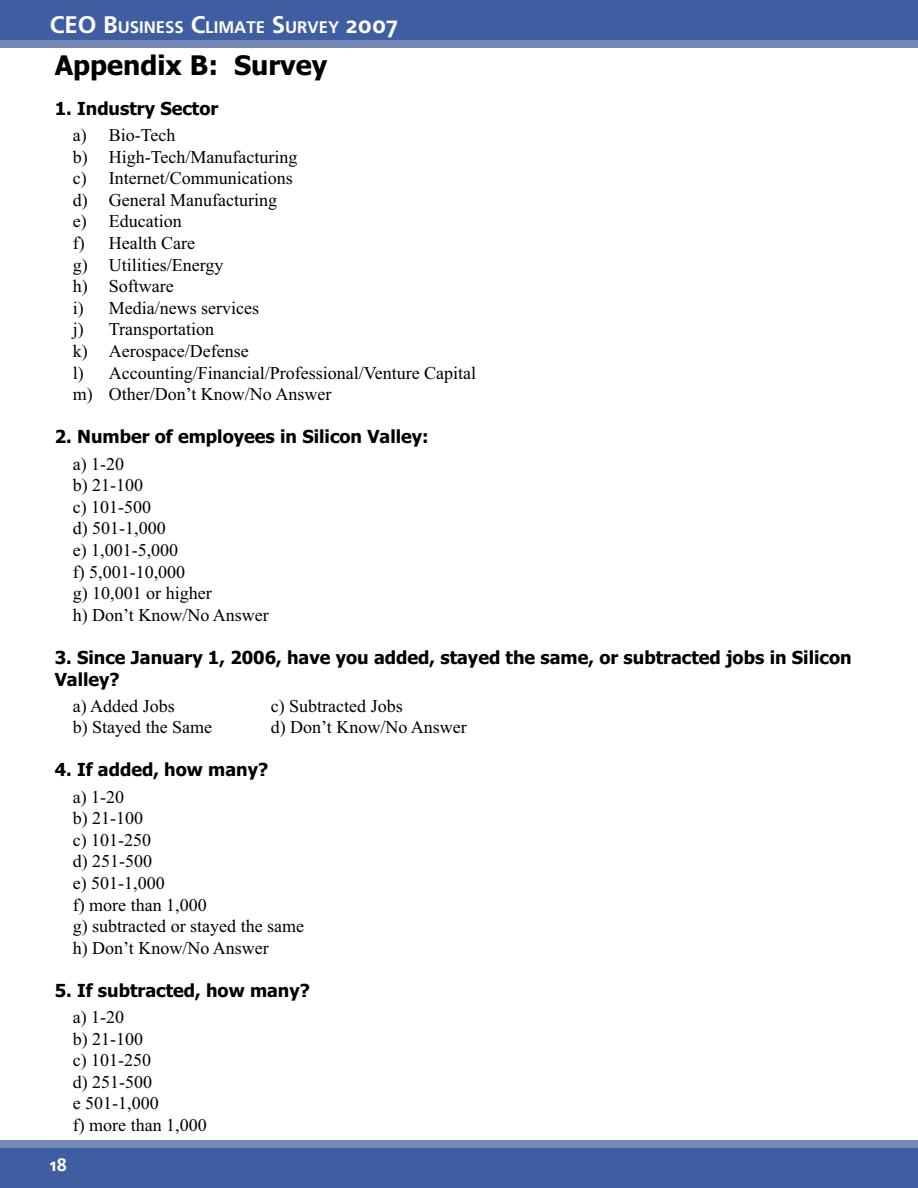
<style>
.page{position:relative;width:918px;height:1188px;background:#fff}
.page>*{position:absolute;margin:0;border:0;box-sizing:border-box;transform-origin:0 0}
.t1{font:700 27px "Tahoma";color:#000}
.t2{font:18px/21.6px "Times New Roman";color:#000}
.t3{font:700 18px/21.6px "Tahoma";color:#000}
.t4{font:700 18px "Frutiger Linotype";color:#fffeff}
.t5{font:700 16.8px "Frutiger Linotype";color:#fffeff}
.s1{font-size:24px}
</style>
<div class="page">
<div style="left:0;top:1148px;width:918px;height:40px;background:#3f5ea2"></div>
<div style="left:0;top:0;width:918px;height:40px;background:#3f5ea2"></div>
<div style="left:0;top:40px;width:918px;height:8px;background:#7688b6"></div>
<div style="left:0;top:1140px;width:918px;height:8px;background:#7688b6"></div>
<p class="t5" style="left:50px;top:18px;width:350px"><span class="s1">CEO B</span>USINESS <span class="s1">C</span>LIMATE <span class="s1">S</span>URVEY <span class="s1">2007</span></p>
<h1 class="t1" style="left:55px;top:55px;width:274px">Appendix B: Survey</h1>
<p class="t3" style="left:55px;top:99px;width:165px">1. Industry Sector</p>
<p class="t2" style="left:73px;top:126px;width:405px">a) Bio-Tech<br>b) High-Tech/Manufacturing<br>c) Internet/Communications<br>d) General Manufacturing<br>e) Education<br>f) Health Care<br>g) Utilities/Energy<br>h) Software<br>i) Media/news services<br>j) Transportation<br>k) Aerospace/Defense<br>l) Accounting/Financial/Professional/Venture Capital m) Other/Don’t Know/No Answer</p>
<p class="t3" style="left:55px;top:428px;width:376px">2. Number of employees in Silicon Valley:</p>
<p class="t2" style="left:73px;top:454px;width:198px">a) 1-20<br>b) 21-100<br>c) 101-500<br>d) 501-1,000<br>e) 1,001-5,000<br>f) 5,001-10,000<br>g) 10,001 or higher<br>h) Don’t Know/No Answer</p>
<p class="t3" style="left:55px;top:648px;width:798px">3. Since January 1, 2006, have you added, stayed the same, or subtracted jobs in Silicon<br>Valley?</p>
<p class="t2" style="left:73px;top:697px;width:103px">a) Added Jobs</p>
<p class="t2" style="left:271px;top:697px;width:133px">c) Subtracted Jobs</p>
<p class="t2" style="left:73px;top:718px;width:141px">b) Stayed the Same</p>
<p class="t2" style="left:271px;top:718px;width:198px">d) Don’t Know/No Answer</p>
<p class="t3" style="left:55px;top:761px;width:215px">4. If added, how many?</p>
<p class="t2" style="left:73px;top:787px;width:233px">a) 1-20<br>b) 21-100<br>c) 101-250<br>d) 251-500<br>e) 501-1,000<br>f) more than 1,000<br>g) subtracted or stayed the same h) Don’t Know/No Answer</p>
<p class="t3" style="left:55px;top:981px;width:257px">5. If subtracted, how many?</p>
<p class="t2" style="left:73px;top:1008px;width:135px">a) 1-20<br>b) 21-100<br>c) 101-250<br>d) 251-500<br>e 501-1,000<br>f) more than 1,000</p>
<p class="t4" style="left:50px;top:1154px;width:19px">18</p>
</div>
